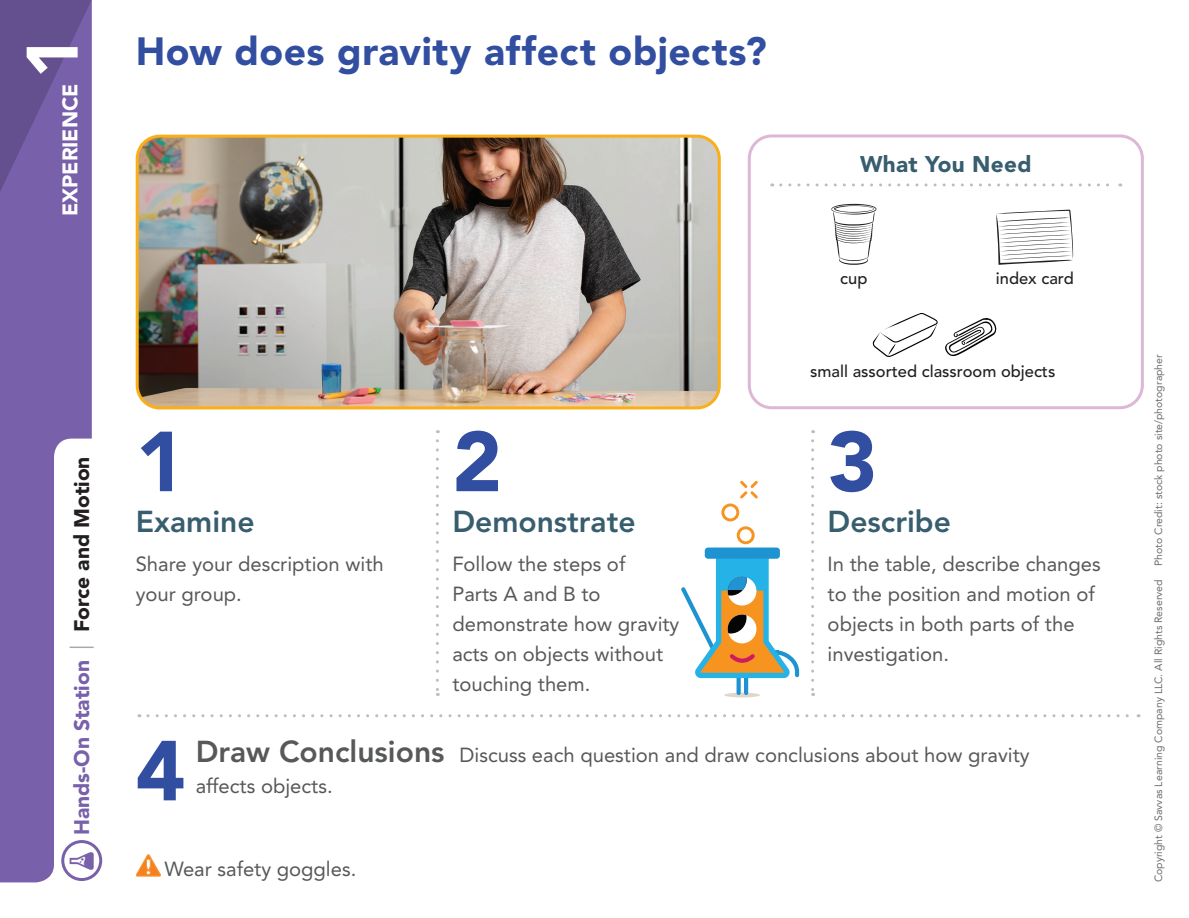
<style>
.page{position:relative;width:1189px;height:918px;background:#fff}
.page>*{position:absolute;margin:0;border:0;box-sizing:border-box;transform-origin:0 0}
.t1{font:900 84px "Avenir LT Pro";color:#324ea1}
.t2{font:900 72px "Avenir LT Pro";color:#fff}
.t3{font:900 39px "Avenir LT Pro";letter-spacing:.01em;color:#324ea1}
.t4{font:800 30px "Avenir LT Pro";color:#375d6e}
.t5{font:900 22.5px "Avenir LT Pro";letter-spacing:.015em;color:#375d6e}
.t6{font:900 21px "Avenir LT Pro";color:#7960aa}
.t7{font:900 21px "Avenir LT Pro";color:#fff}
.t8{font:20.25px/30px "Avenir LT Pro";color:#57585a}
.t9{font:500 16.5px "Avenir LT Pro";color:#231f20}
.t10{font:10.5px "Avenir LT Pro";color:#6c6d70}
.s1{font-weight:400;font-size:24px;color:#a8a9ad}
.s2{color:#231f20}
.s3{font-weight:800;font-size:30px}
</style>
<div class="page">
<svg style="left:0;top:244px;width:92px;height:638px;fill:#7960aa"></svg>
<svg style="left:724px;top:692px;width:36px;height:5px"></svg>
<hr style="left:744px;top:676px;width:4px;height:16px;background:#1e93d1">
<div style="left:736px;top:676px;width:5px;height:16px;background:#1e93d1"></div>
<svg style="left:681px;top:554px;width:118px;height:125px"></svg>
<div style="left:705px;top:547px;width:75px;height:11px;background:#1e93d1;border-radius:3px"></div>
<div style="left:737px;top:526px;width:18px;height:18px;border:3px solid #f79420;border-radius:50%"></div>
<div style="left:721px;top:503px;width:18px;height:18px;border:3px solid #f79420;border-radius:50%"></div>
<svg style="left:740px;top:480px;width:18px;height:19px"></svg>
<svg style="left:63px;top:841px;width:38px;height:38px"></svg>
<div style="left:61px;top:839px;width:41px;height:41px;border:3px solid #7960aa;border-radius:50%"></div>
<img style="left:137px;top:136px;width:580px;height:272px">
<div style="left:136px;top:135px;width:585px;height:274px;border:3px solid #faaf18;border-radius:22px"></div>
<div style="left:748px;top:134px;width:396px;height:275px;border:3px solid #ddb8d6;border-radius:22px"></div>
<svg style="left:781px;top:183px;width:340px;height:3px"></svg>
<svg style="left:831px;top:204px;width:45px;height:61px"></svg>
<svg style="left:996px;top:209px;width:77px;height:56px"></svg>
<svg style="left:873px;top:313px;width:124px;height:44px"></svg>
<svg style="left:436px;top:440px;width:3px;height:255px"></svg>
<svg style="left:811px;top:440px;width:3px;height:255px"></svg>
<svg style="left:148px;top:714px;width:991px;height:3px"></svg>
<svg style="left:136px;top:854px;width:25px;height:21px"></svg>
<svg style="left:0;top:0;width:92px;height:244px;background:#715a9f"></svg>
<svg style="left:70px;top:851px;width:24px;height:17px"></svg>
<h2 class="t2" style="left:9px;top:78px;width:44px;rotate:-90deg">1</h2>
<h3 class="t3" style="left:136px;top:28px;width:633px">How does gravity affect objects?</h3>
<p class="t7" style="left:58px;top:216px;width:134px;rotate:-90deg">EXPERIENCE</p>
<p class="t5" style="left:860px;top:150px;width:173px">What You Need</p>
<p class="t9" style="left:840px;top:268px;width:29px">cup</p>
<p class="t9" style="left:996px;top:268px;width:79px">index card</p>
<p class="t9" style="left:810px;top:361px;width:247px">small assorted classroom objects</p>
<p class="t6" style="left:69px;top:834px;width:380px;rotate:-90deg">Hands-On Station <span class="s1">|</span> <span class="s2">Force and Motion</span></p>
<h1 class="t1" style="left:136px;top:411px;width:51px">1</h1>
<h3 class="t4" style="left:136px;top:503px;width:120px">Examine</h3>
<p class="t8" style="left:136px;top:548px;width:250px">Share your description with your group.</p>
<h1 class="t1" style="left:452px;top:411px;width:51px">2</h1>
<h3 class="t4" style="left:452px;top:503px;width:185px">Demonstrate</h3>
<p class="t8" style="left:452px;top:548px;width:229px">Follow the steps of<br>Parts A and B to demonstrate how gravity acts on objects without touching them.</p>
<h1 class="t1" style="left:828px;top:411px;width:51px">3</h1>
<h3 class="t4" style="left:828px;top:503px;width:125px">Describe</h3>
<p class="t8" style="left:828px;top:548px;width:275px">In the table, describe changes to the position and motion of objects in both parts of the investigation.</p>
<h1 class="t1" style="left:136px;top:719px;width:51px">4</h1>
<p class="t8" style="left:196px;top:740px;width:835px"><span class="s3">Draw Conclusions</span> Discuss each question and draw conclusions about how gravity affects objects.</p>
<p class="t8" style="left:164px;top:853px;width:193px">Wear safety goggles.</p>
<p class="t10" style="left:1152px;top:565px;width:213px;rotate:-90deg">Photo Credit: stock photo site/photographer</p>
<p class="t10" style="left:1152px;top:882px;width:304px;rotate:-90deg">Copyright © Savvas Learning Company LLC. All Rights Reserved</p>
</div>
